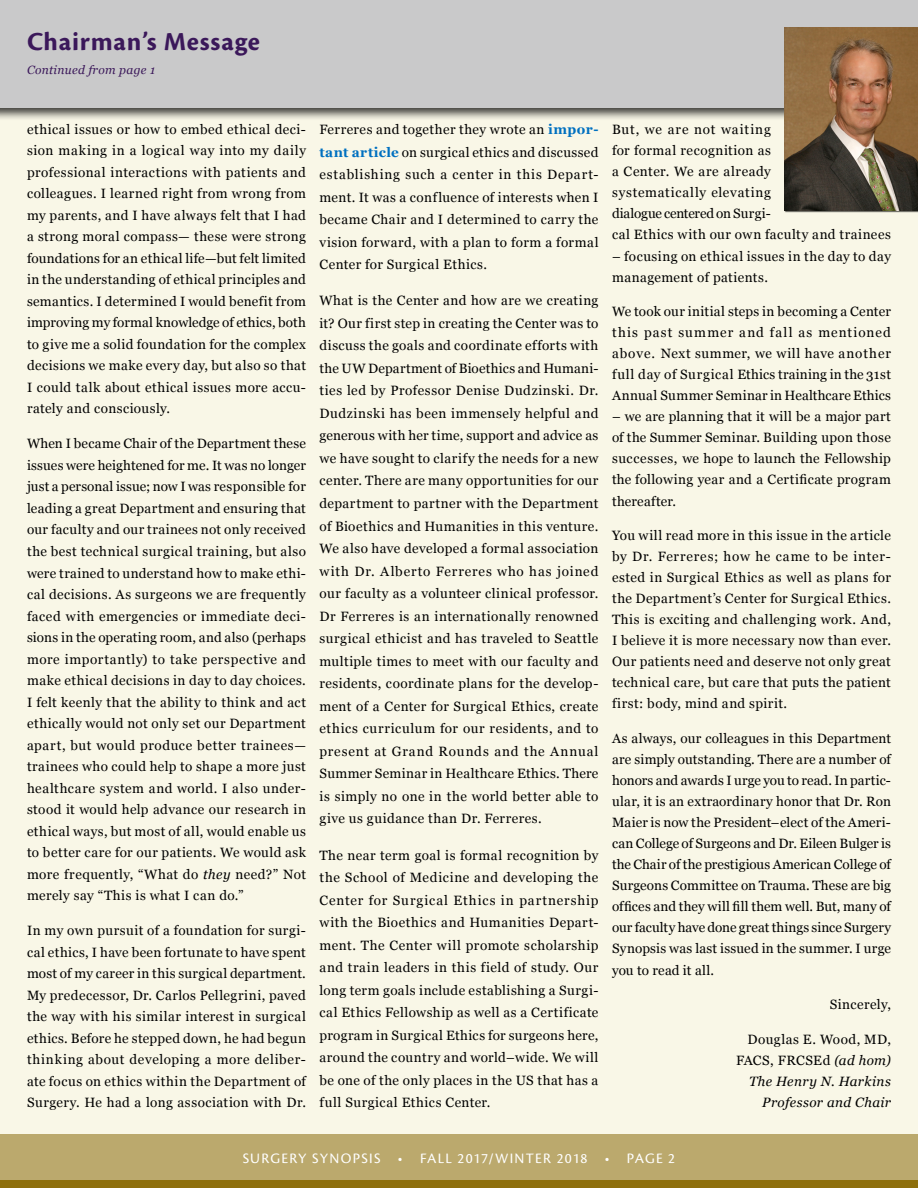
<style>
.page{position:relative;width:918px;height:1188px;background:#f9f7e7}
.page>*{position:absolute;margin:0;border:0;box-sizing:border-box;transform-origin:0 0}
.t1{font:700 27px "Cronos Pro";letter-spacing:.03em;color:#3b185a}
.t2{font:15px "Cronos Pro";letter-spacing:.085em;color:#fff}
.t3{font:13.5px/21.5px "Georgia";letter-spacing:.03em;color:#000;text-align:justify}
.t4{font:italic 13.5px/21px "Georgia";letter-spacing:.03em;color:#000;text-align:right}
.t5{font:italic 12px "Georgia";letter-spacing:.025em;color:#3b185a}
.s1{font-style:italic}
.s2{font-weight:700;color:#0070c0}
.s3{font-style:normal}
</style>
<div class="page">
<div style="left:0;top:1134px;width:918px;height:54px;background:#bba96d"></div>
<div style="left:0;top:1180px;width:918px;height:8px;background:#8e6f0c"></div>
<div style="left:0;top:0;width:918px;height:121px;background:#000;opacity:.75"></div>
<div style="left:0;top:0;width:918px;height:108px;background:#c9c9ca"></div>
<img style="left:784px;top:27px;width:134px;height:184px">
<h1 class="t1" style="left:27px;top:26px;width:235px">Chairman’s Message</h1>
<p class="t5" style="left:27px;top:62px;width:130px">Continued from page 1</p>
<p class="t3" style="left:27px;top:119px;width:281px">ethical issues or how to embed ethical deci&shy;sion making in a logical way into my daily professional interactions with patients and colleagues. I learned right from wrong from my parents, and I have always felt that I had a strong moral compass— these were strong foundations for an ethical life—but felt limited in the understanding of ethical principles and semantics. I determined I would benefit from improving my formal knowledge of ethics, both to give me a solid foundation for the complex decisions we make every day, but also so that I could talk about ethical issues more accu&shy;rately and consciously.</p>
<p class="t3" style="left:27px;top:433px;width:281px">When I became Chair of the Department these issues were heightened for me. It was no longer just a personal issue; now I was responsible for leading a great Department and ensuring that our faculty and our trainees not only received the best technical surgical training, but also were trained to understand how to make ethi&shy;cal decisions. As surgeons we are frequently faced with emergencies or immediate deci&shy;sions in the operating room, and also (perhaps more importantly) to take perspective and make ethical decisions in day to day choices.<br>I felt keenly that the ability to think and act ethically would not only set our Department apart, but would produce better trainees— trainees who could help to shape a more just healthcare system and world. I also under&shy;stood it would help advance our research in ethical ways, but most of all, would enable us to better care for our patients. We would ask more frequently, “What do <span class="s1">they</span> need?” Not merely say “This is what I can do.”</p>
<p class="t3" style="left:27px;top:920px;width:281px">In my own pursuit of a foundation for surgi&shy;cal ethics, I have been fortunate to have spent most of my career in this surgical department.<br>My predecessor, Dr. Carlos Pellegrini, paved the way with his similar interest in surgical ethics. Before he stepped down, he had begun thinking about developing a more deliber&shy;ate focus on ethics within the Department of Surgery. He had a long association with Dr.</p>
<p class="t3" style="left:320px;top:118px;width:281px;line-height:22.5px">Ferreres and together they wrote an <span class="s2">impor&shy;tant article</span> on surgical ethics and discussed establishing such a center in this Depart&shy;ment. It was a confluence of interests when I became Chair and I determined to carry the vision forward, with a plan to form a formal Center for Surgical Ethics.</p>
<p class="t3" style="left:320px;top:290px;width:281px;line-height:22.5px">What is the Center and how are we creating it? Our first step in creating the Center was to discuss the goals and coordinate efforts with the UW Department of Bioethics and Humani&shy;ties led by Professor Denise Dudzinski. Dr.<br>Dudzinski has been immensely helpful and generous with her time, support and advice as we have sought to clarify the needs for a new center. There are many opportunities for our department to partner with the Department of Bioethics and Humanities in this venture.<br>We also have developed a formal association with Dr. Alberto Ferreres who has joined our faculty as a volunteer clinical professor.<br>Dr Ferreres is an internationally renowned surgical ethicist and has traveled to Seattle multiple times to meet with our faculty and residents, coordinate plans for the develop&shy;ment of a Center for Surgical Ethics, create ethics curriculum for our residents, and to present at Grand Rounds and the Annual Summer Seminar in Healthcare Ethics. There is simply no one in the world better able to give us guidance than Dr. Ferreres.</p>
<p class="t3" style="left:320px;top:844px;width:281px;line-height:22.5px">The near term goal is formal recognition by the School of Medicine and developing the Center for Surgical Ethics in partnership with the Bioethics and Humanities Depart&shy;ment. The Center will promote scholarship and train leaders in this field of study. Our long term goals include establishing a Surgi&shy;cal Ethics Fellowship as well as a Certificate program in Surgical Ethics for surgeons here, around the country and world–wide. We will be one of the only places in the US that has a full Surgical Ethics Center.</p>
<p class="t3" style="left:612px;top:119px;width:280px;line-height:21px;text-align:left">But, we are not waiting<br>for formal recognition as<br>a Center. We are already<br>systematically elevating<br>dialogue centered on Surgi-<br>cal Ethics with our own faculty and trainees</p>
<p class="t3" style="left:612px;top:246px;width:281px;line-height:21px">– focusing on ethical issues in the day to day management of patients.</p>
<p class="t3" style="left:612px;top:301px;width:281px;line-height:21px">We took our initial steps in becoming a Center this past summer and fall as mentioned above. Next summer, we will have another full day of Surgical Ethics training in the 31st Annual Summer Seminar in Healthcare Ethics</p>
<p class="t3" style="left:612px;top:406px;width:281px;line-height:21px">– we are planning that it will be a major part of the Summer Seminar. Building upon those successes, we hope to launch the Fellowship the following year and a Certificate program thereafter.</p>
<p class="t3" style="left:612px;top:525px;width:281px;line-height:21px">You will read more in this issue in the article by Dr. Ferreres; how he came to be inter&shy;ested in Surgical Ethics as well as plans for the Department’s Center for Surgical Ethics.<br>This is exciting and challenging work. And, I believe it is more necessary now than ever.<br>Our patients need and deserve not only great technical care, but care that puts the patient first: body, mind and spirit.</p>
<p class="t3" style="left:612px;top:728px;width:281px;line-height:21px">As always, our colleagues in this Department are simply outstanding. There are a number of honors and awards I urge you to read. In partic&shy;ular, it is an extraordinary honor that Dr. Ron Maier is now the President–elect of the Ameri&shy;can College of Surgeons and Dr. Eileen Bulger is the Chair of the prestigious American College of Surgeons Committee on Trauma. These are big offices and they will fill them well. But, many of our faculty have done great things since Surgery Synopsis was last issued in the summer. I urge you to read it all.</p>
<p class="t3" style="left:830px;top:994px;width:63px">Sincerely,</p>
<p class="t4" style="left:736px;top:1029px;width:156px"><span class="s3">Douglas E. Wood, MD,<br>FACS, FRCSEd</span> (ad hom)<br>The Henry N. Harkins<br>Professor and Chair</p>
<p class="t2" style="left:243px;top:1150px;width:434px">SURGERY SYNOPSIS • FALL 2017/WINTER 2018 • PAGE 2</p>
</div>
